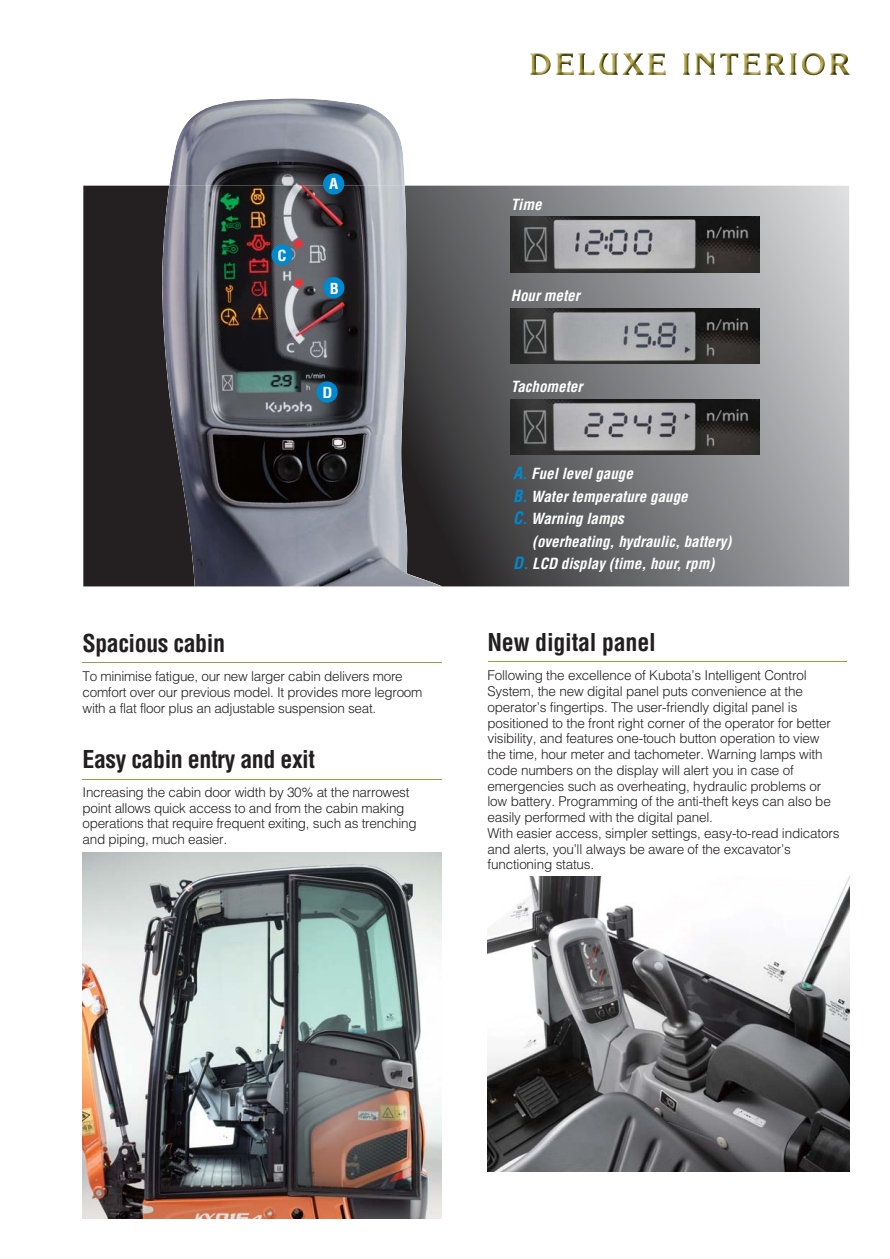
<style>
.page{position:relative;width:890px;height:1259px;background:#fff}
.page>*{position:absolute;margin:0;border:0;box-sizing:border-box;transform-origin:0 0}
.t1{font:700 condensed 24px "Helvetica";letter-spacing:-.02em;color:#231f20}
.t2{font:italic 700 condensed 15px/22.5px "Helvetica";color:#fff}
.t3{font:700 condensed 14.85px "Helvetica";color:#fff;scale:1.1 1}
.t4{font:300 13.5px/15.8px "Helvetica";letter-spacing:-.015em;color:#231f20}
.s1{font-size:16.5px;color:#0089cf}
.s2{color:#0089cf}
</style>
<div class="page">
<img style="left:487px;top:877px;width:362px;height:295px">
<svg style="left:83px;top:186px;width:766px;height:400px;background:#6b6c6e"></svg>
<img style="left:169px;top:98px;width:236px;height:88px">
<img style="left:162px;top:186px;width:246px;height:250px">
<img style="left:162px;top:436px;width:280px;height:150px">
<img style="left:511px;top:217px;width:248px;height:55px">
<img style="left:511px;top:308px;width:248px;height:56px">
<img style="left:511px;top:399px;width:248px;height:56px">
<div style="left:323px;top:173px;width:21px;height:22px;background:#0089cf;border-radius:50%"></div>
<div style="left:271px;top:244px;width:22px;height:22px;background:#0089cf;border-radius:50%"></div>
<div style="left:316px;top:381px;width:21px;height:22px;background:#0089cf;border-radius:50%"></div>
<div style="left:323px;top:277px;width:21px;height:21px;background:#0089cf;border-radius:50%"></div>
<hr style="left:487px;top:661px;width:359px;height:1px;background:#a79938">
<img style="left:82px;top:852px;width:360px;height:366px">
<hr style="left:82px;top:662px;width:360px;height:1px;background:#a79938">
<hr style="left:82px;top:779px;width:360px;height:1px;background:#a79938">
<img style="left:801px;top:53px;width:23px;height:22px">
<img style="left:830px;top:53px;width:19px;height:22px">
<img style="left:789px;top:53px;width:7px;height:22px">
<img style="left:765px;top:53px;width:19px;height:22px">
<img style="left:743px;top:53px;width:17px;height:22px">
<img style="left:720px;top:53px;width:18px;height:22px">
<img style="left:695px;top:53px;width:20px;height:22px">
<img style="left:683px;top:53px;width:6px;height:22px">
<img style="left:648px;top:53px;width:17px;height:22px">
<img style="left:622px;top:53px;width:21px;height:22px">
<img style="left:599px;top:53px;width:18px;height:22px">
<img style="left:578px;top:53px;width:16px;height:22px">
<img style="left:556px;top:53px;width:17px;height:22px">
<img style="left:530px;top:53px;width:20px;height:22px">
<p class="t3" style="left:277px;top:250px;width:10px">C</p>
<p class="t3" style="left:329px;top:178px;width:10px">A</p>
<p class="t3" style="left:329px;top:283px;width:10px">B</p>
<p class="t3" style="left:322px;top:387px;width:11px">D</p>
<h1 class="t1" style="left:82px;top:634px;width:144px">Spacious cabin</h1>
<p class="t4" style="left:82px;top:670px;width:341px">To minimise fatigue, our new larger cabin delivers more comfort over our previous model. It provides more legroom with a flat floor plus an adjustable suspension seat.</p>
<h1 class="t1" style="left:82px;top:750px;width:234px">Easy cabin entry and exit</h1>
<p class="t4" style="left:82px;top:785px;width:335px">Increasing the cabin door width by 30% at the narrowest point allows quick access to and from the cabin making operations that require frequent exiting, such as trenching and piping, much easier.</p>
<p class="t2" style="left:511px;top:195px;width:32px">Time</p>
<p class="t2" style="left:511px;top:286px;width:70px">Hour meter</p>
<p class="t2" style="left:511px;top:377px;width:73px">Tachometer</p>
<p class="t2" style="left:513px;top:464px;width:176px"><span class="s1">A</span><span class="s2">.</span> Fuel level gauge<br><span class="s1">B</span><span class="s2">.</span> Water temperature gauge<br><span class="s1">C</span><span class="s2">.</span> Warning lamps</p>
<p class="t2" style="left:513px;top:531px;width:220px;text-indent:19px">(overheating, hydraulic, battery)<br><span class="s1">D</span><span class="s2">.</span> LCD display (time, hour, rpm)</p>
<h1 class="t1" style="left:487px;top:633px;width:170px">New digital panel</h1>
<p class="t4" style="left:487px;top:669px;width:353px">Following the excellence of Kubota’s Intelligent Control System, the new digital panel puts convenience at the operator’s fingertips. The user-friendly digital panel is positioned to the front right corner of the operator for better visibility, and features one-touch button operation to view the time, hour meter and tachometer. Warning lamps with code numbers on the display will alert you in case of emergencies such as overheating, hydraulic problems or low battery. Programming of the anti-theft keys can also be easily performed with the digital panel.<br>With easier access, simpler settings, easy-to-read indicators and alerts, you’ll always be aware of the excavator’s functioning status.</p>
</div>
